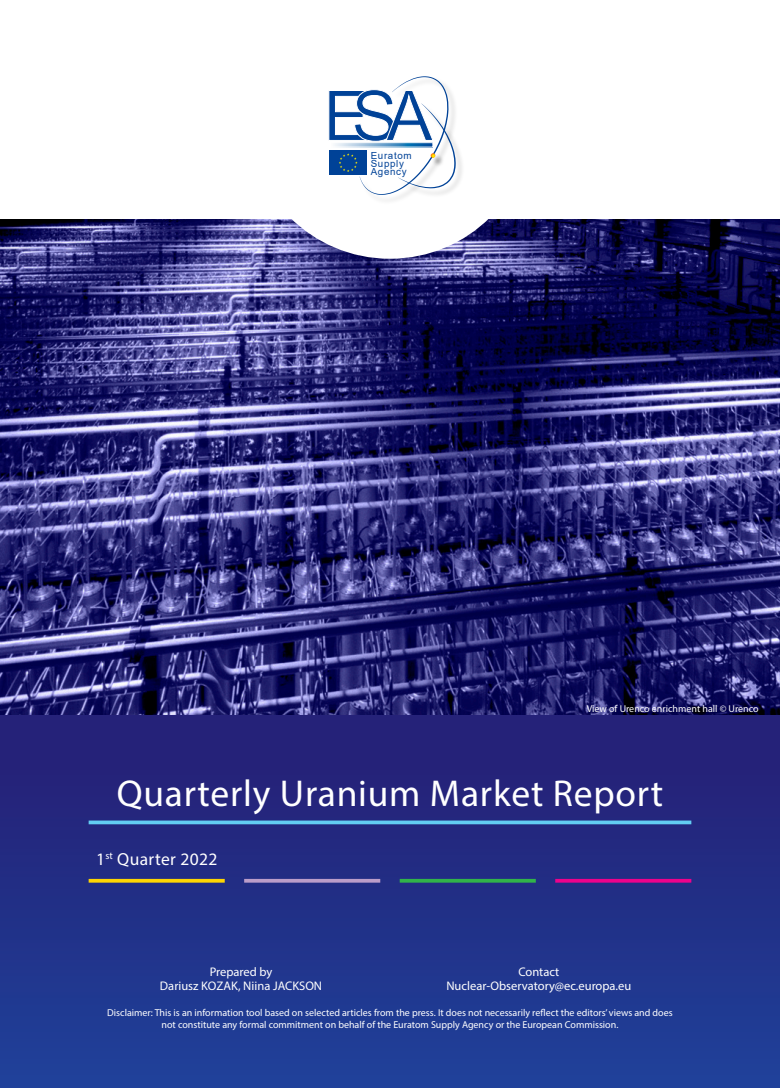
<style>
.page{position:relative;width:780px;height:1088px;background:#fff}
.page>*{position:absolute;margin:0;border:0;box-sizing:border-box;transform-origin:0 0}
.t1{font:69.75px "Arial";color:#004297}
.t2{font:37.5px "Myriad Pro";letter-spacing:.02em;color:#fff}
.t3{font:17.5px "Myriad Pro";letter-spacing:.02em;color:#fff}
.t4{font:12.5px/13.8px "Myriad Pro";color:#fff;text-align:center}
.t5{font:10px/12px "Myriad Pro";color:#fff;text-align:center}
.t6{font:9.75px/8.4px "Arial";letter-spacing:.065em;color:#004297}
</style>
<div class="page">
<img style="left:0;top:219px;width:780px;height:496px">
<div style="left:0;top:716px;width:780px;height:372px;background:linear-gradient(to bottom,#261f75,#1f4199)"></div>
<svg style="left:248px;top:219px;width:283px;height:40px"></svg>
<svg style="left:329px;top:76px;width:127px;height:119px"></svg>
<svg style="left:89px;top:820px;width:602px;height:4px;fill:#63cdf3"></svg>
<hr style="left:89px;top:879px;width:136px;height:3px;background:#fed503">
<hr style="left:399px;top:879px;width:136px;height:3px;background:#31b44a">
<hr style="left:244px;top:879px;width:136px;height:3px;background:#bb9dc9">
<hr style="left:555px;top:879px;width:136px;height:3px;background:#ed028c">
<h1 class="t1" style="left:323px;top:68px;width:111px">ESA</h1>
<p class="t6" style="left:371px;top:151px;width:42px">Euratom<br>Supply<br>Agency</p>
<p class="t5" style="left:587px;top:703px;width:173px">View of Urenco enrichment hall © Urenco</p>
<h2 class="t2" style="left:117px;top:771px;width:548px">Quarterly Uranium Market Report</h2>
<h3 class="t3" style="left:96px;top:848px;width:123px">1<sup>st</sup> Quarter 2022</h3>
<p class="t4" style="left:160px;top:964px;width:164px">Prepared by<br>Dariusz KOZAK, Niina JACKSON</p>
<p class="t4" style="left:446px;top:964px;width:186px">Contact<br>Nuclear-Observatory@ec.europa.eu</p>
<p class="t5" style="left:107px;top:1006px;width:567px">Disclaimer: This is an information tool based on selected articles from the press. It does not necessarily reflect the editors’ views and does not constitute any formal commitment on behalf of the Euratom Supply Agency or the European Commission.</p>
</div>
